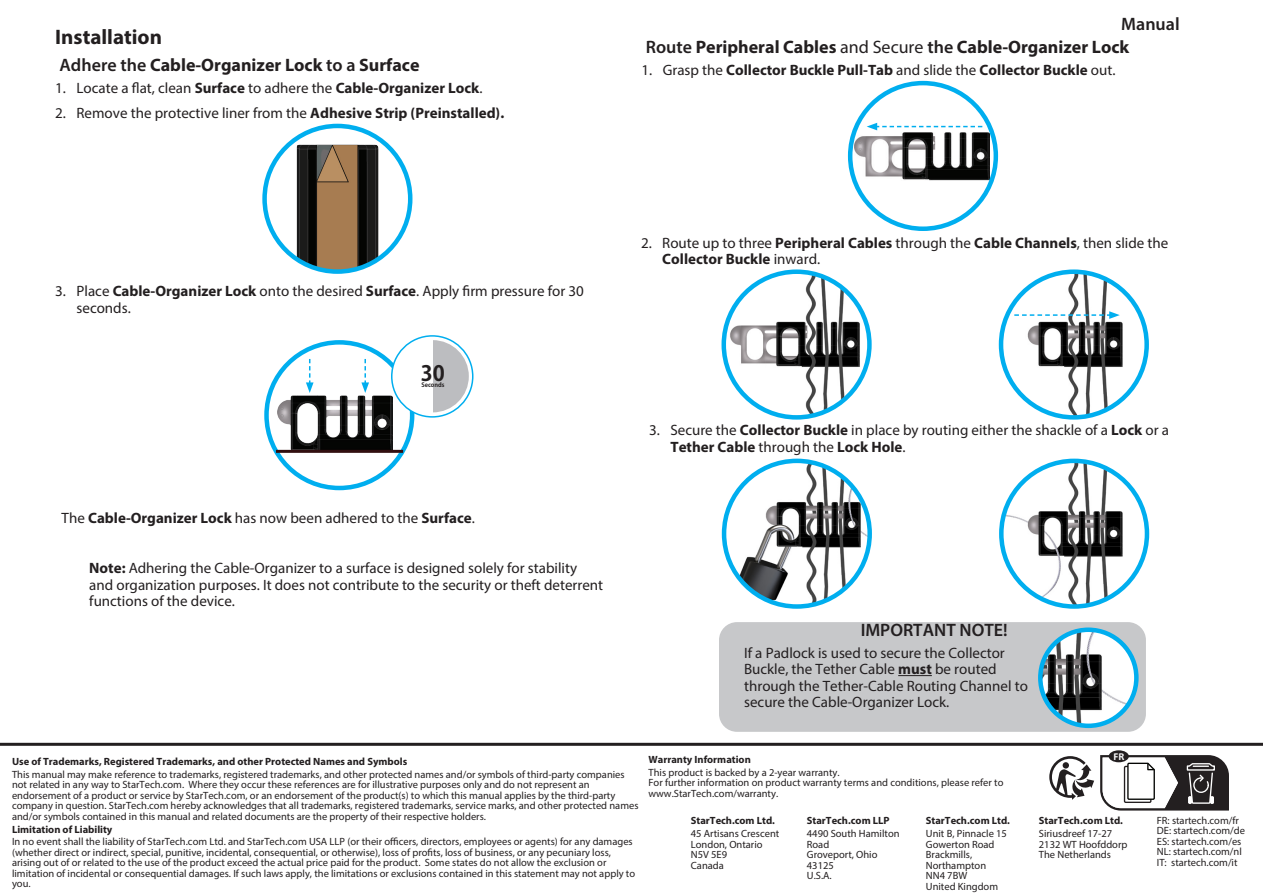
<style>
.page{position:relative;width:1263px;height:893px;background:#fff}
.page>*{position:absolute;margin:0;border:0;box-sizing:border-box;transform-origin:0 0}
.t1{font:700 21px "Myriad Pro";color:#231f20}
.Compliance_Text_JP{font:700 21px "Koz Go Pro";color:#231f20}
.t2{font:700 18px "Myriad Pro";color:#231f20}
.t3{font:600 18px "Myriad Pro";color:#231f20}
.Text{font:15px/16.5px "Myriad Pro";color:#231f20}
.t4{font:700 15px "Myriad Pro";color:#231f20}
.t5{font:700 10.65px "Calibri";color:#fff}
.t6{font:10.5px/10.5px "Myriad Pro";color:#231f20}
.t7{font:700 10.5px "Myriad Pro";color:#231f20}
.Compliance_Text_JP-2{font:700 6px "Koz Go Pro";color:#231f20}
.s1{font-weight:600}
.s2{font-weight:700}
.s3{font-weight:400}
</style>
<div class="page">
<div style="left:1109px;top:750px;width:20px;height:12px;background:#231f20;border-radius:50%"></div>
<svg style="left:1049px;top:756px;width:45px;height:44px"></svg>
<svg style="left:1100px;top:755px;width:129px;height:55px"></svg>
<hr style="left:0;top:743px;width:1263px;height:3px;background:#231f20">
<img style="left:277px;top:395px;width:116px;height:55px">
<div style="left:264px;top:340px;width:150px;height:150px;border:4px solid #00aeef;border-radius:50%"></div>
<svg style="left:392px;top:336px;width:81px;height:81px"></svg>
<div style="left:391px;top:335px;width:82px;height:83px;border:2px solid #00aeef;border-radius:50%"></div>
<svg style="left:396px;top:340px;width:73px;height:72px"></svg>
<hr style="left:276px;top:450px;width:127px;height:3px;background:#320f10">
<img style="left:297px;top:145px;width:81px;height:127px">
<div style="left:262px;top:124px;width:150px;height:150px;border:4px solid #00aeef;border-radius:50%"></div>
<svg style="left:306px;top:359px;width:8px;height:34px"></svg>
<svg style="left:361px;top:359px;width:8px;height:34px"></svg>
<img style="left:855px;top:133px;width:135px;height:48px">
<div style="left:848px;top:81px;width:150px;height:150px;border:4px solid #00aeef;border-radius:50%"></div>
<svg style="left:867px;top:123px;width:115px;height:7px"></svg>
<img style="left:724px;top:272px;width:145px;height:145px;border-radius:73px">
<div style="left:721px;top:269px;width:151px;height:151px;border:4px solid #00aeef;border-radius:50%"></div>
<img style="left:1001px;top:272px;width:146px;height:145px;border-radius:73px">
<div style="left:999px;top:269px;width:150px;height:151px;border:4px solid #00aeef;border-radius:50%"></div>
<svg style="left:1014px;top:311px;width:106px;height:8px"></svg>
<img style="left:724px;top:461px;width:146px;height:145px;border-radius:73px">
<div style="left:722px;top:459px;width:150px;height:150px;border:4px solid #00aeef;border-radius:50%"></div>
<img style="left:1001px;top:461px;width:146px;height:145px;border-radius:73px">
<div style="left:999px;top:459px;width:150px;height:150px;border:4px solid #00aeef;border-radius:50%"></div>
<div style="left:719px;top:622px;width:427px;height:110px;background:#c7c8ca;border-radius:18px"></div>
<img style="left:1040px;top:630px;width:96px;height:96px;border-radius:48px">
<div style="left:1038px;top:627px;width:100px;height:101px;border:4px solid #00aeef;border-radius:50%"></div>
<hr style="left:898px;top:675px;width:34px;height:1px;background:#231f20">
<h1 class="t1" style="left:55px;top:23px;width:108px">Installation</h1>
<h2 class="t2" style="left:60px;top:53px;width:362px"><span class="s1">Adhere the</span> Cable-Organizer Lock <span class="s1">to a</span> Surface</h2>
<p class="Text" style="left:55px;top:80px;width:429px">1. Locate a flat, clean <span class="s2">Surface</span> to adhere the <span class="s2">Cable-Organizer Lock</span>.</p>
<p class="Text" style="left:55px;top:105px;width:450px">2. Remove the protective liner from the <span class="s2">Adhesive Strip (Preinstalled).</span></p>
<h2 class="t3" style="left:1121px;top:12px;width:60px">Manual</h2>
<h2 class="t2" style="left:646px;top:35px;width:485px"><span class="s1">Route</span> Peripheral Cables <span class="s3">and Secure</span> <span class="s1">the</span> Cable-Organizer Lock</h2>
<p class="t4" style="left:641px;top:61px;width:475px"><span class="s3">1. Grasp the</span> Collector Buckle Pull-Tab <span class="s3">and slide the</span> Collector Buckle <span class="s3">out.</span></p>
<p class="Text" style="left:77px;top:283px;width:509px;text-indent:-21px">3. Place <span class="s2">Cable-Organizer Lock</span> onto the desired <span class="s2">Surface</span>. Apply firm pressure for 30 seconds.</p>
<p class="Compliance_Text_JP" style="left:421px;top:359px;width:26px">30</p>
<p class="Compliance_Text_JP-2" style="left:421px;top:380px;width:24px">Seconds</p>
<p class="Text" style="left:62px;top:509px;width:415px">The <span class="s2">Cable-Organizer Lock</span> has now been adhered to the <span class="s2">Surface</span>.</p>
<p class="Text" style="left:89px;top:559px;width:515px"><span class="s2">Note:</span> Adhering the Cable-Organizer to a surface is designed solely for stability and organization purposes. It does not contribute to the security or theft deterrent functions of the device.</p>
<p class="Text" style="left:662px;top:234px;width:508px;text-indent:-21px">2. Route up to three <span class="s2">Peripheral Cables</span> through the <span class="s2">Cable Channels</span>, then slide the<br><span class="s2">Collector Buckle</span> inward.</p>
<p class="Text" style="left:670px;top:422px;width:500px;text-indent:-21px">3. Secure the <span class="s2">Collector Buckle</span> in place by routing either the shackle of a <span class="s2">Lock</span> or a<br><span class="s2">Tether Cable</span> through the <span class="s2">Lock Hole</span>.</p>
<h2 class="t3" style="left:861px;top:618px;width:148px">IMPORTANT NOTE!</h2>
<p class="Text" style="left:744px;top:644px;width:285px">If a Padlock is used to secure the Collector Buckle, the Tether Cable <span class="s2">must</span> be routed through the Tether-Cable Routing Channel to secure the Cable-Organizer Lock.</p>
<p class="t7" style="left:12px;top:755px;width:397px">Use of Trademarks, Registered Trademarks, and other Protected Names and Symbols</p>
<p class="t6" style="left:12px;top:769px;width:628px">This manual may make reference to trademarks, registered trademarks, and other protected names and/or symbols of third-party companies not related in any way to StarTech.com. Where they occur these references are for illustrative purposes only and do not represent an endorsement of a product or service by StarTech.com, or an endorsement of the product(s) to which this manual applies by the third-party company in question. StarTech.com hereby acknowledges that all trademarks, registered trademarks, service marks, and other protected names and/or symbols contained in this manual and related documents are the property of their respective holders.</p>
<p class="t7" style="left:12px;top:822px;width:102px">Limitation of Liability</p>
<p class="t6" style="left:12px;top:836px;width:625px">In no event shall the liability of StarTech.com Ltd. and StarTech.com USA LLP (or their officers, directors, employees or agents) for any damages (whether direct or indirect, special, punitive, incidental, consequential, or otherwise), loss of profits, loss of business, or any pecuniary loss, arising out of or related to the use of the product exceed the actual price paid for the product. Some states do not allow the exclusion or limitation of incidental or consequential damages. If such laws apply, the limitations or exclusions contained in this statement may not apply to you.</p>
<p class="t7" style="left:648px;top:753px;width:104px">Warranty Information</p>
<p class="t6" style="left:648px;top:767px;width:356px">This product is backed by a 2-year warranty.<br>For further information on product warranty terms and conditions, please refer to www.StarTech.com/warranty.</p>
<p class="t7" style="left:691px;top:814px;width:86px">StarTech.com Ltd.</p>
<p class="t6" style="left:691px;top:828px;width:90px">45 Artisans Crescent<br>London, Ontario<br>N5V 5E9<br>Canada</p>
<p class="t7" style="left:807px;top:814px;width:84px">StarTech.com LLP</p>
<p class="t6" style="left:807px;top:828px;width:94px">4490 South Hamilton<br>Road<br>Groveport, Ohio<br>43125<br>U.S.A.</p>
<p class="t7" style="left:926px;top:814px;width:86px">StarTech.com Ltd.</p>
<p class="t6" style="left:926px;top:828px;width:83px">Unit B, Pinnacle 15<br>Gowerton Road<br>Brackmills,<br>Northampton<br>NN4 7BW<br>United Kingdom</p>
<p class="t5" style="left:1113px;top:748px;width:12px">FR</p>
<p class="t7" style="left:1039px;top:814px;width:86px">StarTech.com Ltd.</p>
<p class="t6" style="left:1039px;top:828px;width:90px">Siriusdreef 17-27<br>2132 WT Hoofddorp<br>The Netherlands</p>
<p class="t6" style="left:1157px;top:815px;width:90px">FR: startech.com/fr<br>DE: startech.com/de<br>ES: startech.com/es<br>NL: startech.com/nl<br>IT: startech.com/it</p>
</div>
